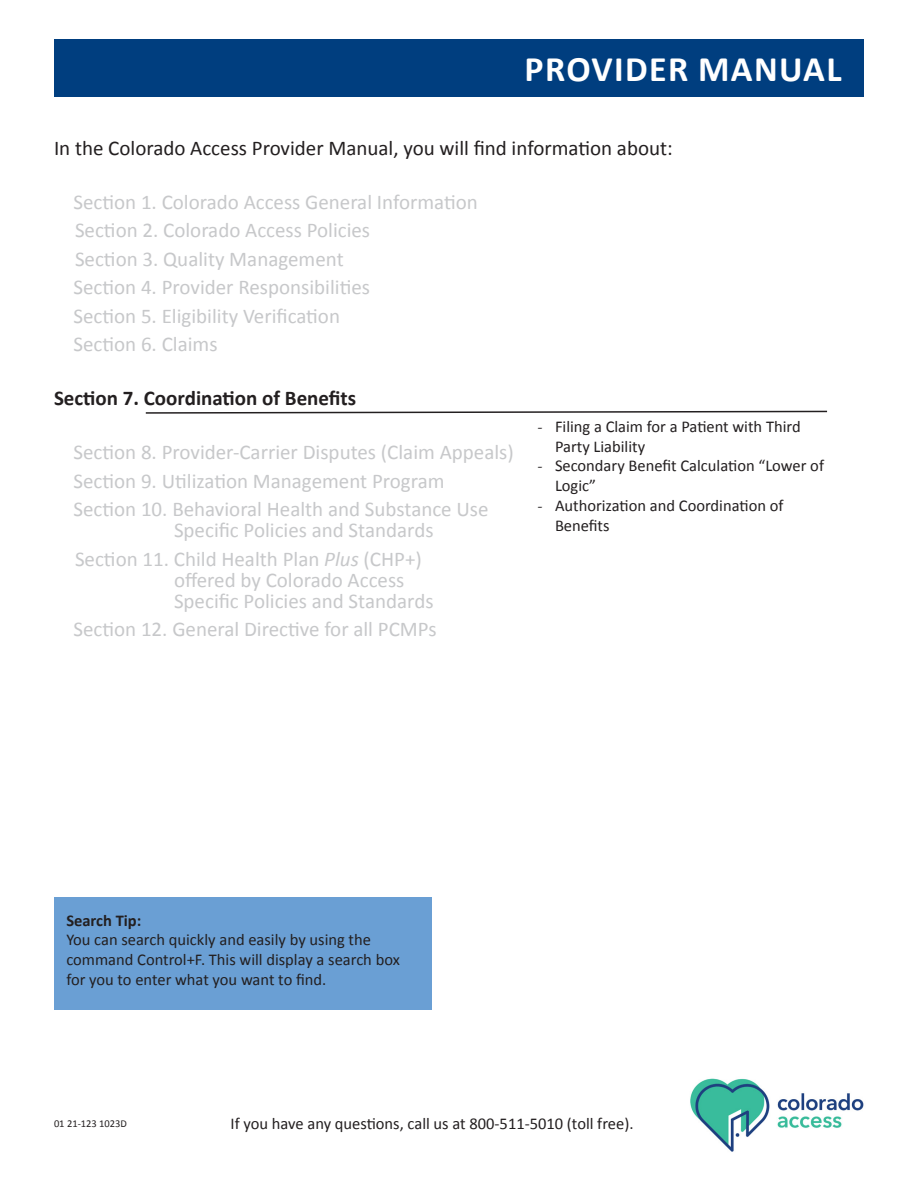
<style>
.page{position:relative;width:918px;height:1188px;background:#fff}
.page>*{position:absolute;margin:0;border:0;box-sizing:border-box;transform-origin:0 0}
.t1{font:700 36px "Calibri";letter-spacing:.04em;color:#fff}
.t2{font:21px/21px "Calibri";color:#c7c8ca}
.t3{font:21px "Calibri";color:#231f20}
.t4{font:700 21px "Calibri";color:#231f20}
.t5{font:16.5px/19.8px "Calibri";color:#231f20}
.t6{font:700 16.5px "Calibri";color:#231f20}
.t7{font:10.5px "Calibri";color:#231f20}
.s1{font-style:italic}
.s2{font-family:"Minion Pro"}
</style>
<div class="page">
<div style="left:54px;top:40px;width:810px;height:57px;background:#003e7f"></div>
<svg style="left:145px;top:410px;width:683px;height:4px"></svg>
<div style="left:54px;top:897px;width:378px;height:113px;background:#6a9fd4"></div>
<img style="left:690px;top:1078px;width:174px;height:74px">
<p class="t1" style="left:524px;top:47px;width:319px">PROVIDER MANUAL</p>
<p class="t3" style="left:54px;top:135px;width:620px">In the Colorado Access Provider Manual, you will find information about:</p>
<p class="t2" style="left:74px;top:190px;width:406px">Section 1. Colorado Access General Information</p>
<p class="t2" style="left:75px;top:219px;width:297px">Section 2. Colorado Access Policies</p>
<p class="t2" style="left:75px;top:247px;width:270px">Section 3. Quality Management</p>
<p class="t2" style="left:74px;top:276px;width:298px">Section 4. Provider Responsibilities</p>
<p class="t2" style="left:74px;top:304px;width:268px">Section 5. Eligibility Verification</p>
<p class="t2" style="left:74px;top:333px;width:146px">Section 6. Claims</p>
<p class="t4" style="left:54px;top:385px;width:304px">Section 7. Coordination of Benefits</p>
<p class="t2" style="left:74px;top:441px;width:442px">Section 8. Provider-Carrier Disputes (Claim Appeals)</p>
<p class="t2" style="left:74px;top:469px;width:373px">Section 9. Utilization Management Program</p>
<p class="t2" style="left:174px;top:498px;width:316px;text-indent:-100px">Section 10. Behavioral Health and Substance Use<br>Specific Policies and Standards</p>
<p class="t2" style="left:174px;top:547px;width:261px;text-indent:-99px">Section 11. Child Health Plan <span class="s1">Plus</span> (CHP+) offered by Colorado Access<br>Specific Policies and Standards</p>
<p class="t2" style="left:74px;top:618px;width:365px">Section 12. General Directive for all PCMPs</p>
<p class="t5" style="left:555px;top:416px;width:247px;text-indent:-18px"><span class="s2">-</span> Filing a Claim for a Patient with Third<br>Party Liability</p>
<p class="t5" style="left:555px;top:455px;width:271px;text-indent:-18px"><span class="s2">-</span> Secondary Benefit Calculation “Lower of<br>Logic”</p>
<p class="t5" style="left:555px;top:495px;width:230px;text-indent:-18px"><span class="s2">-</span> Authorization and Coordination of<br>Benefits</p>
<p class="t6" style="left:66px;top:910px;width:77px">Search Tip:</p>
<p class="t5" style="left:66px;top:929px;width:335px">You can search quickly and easily by using the command Control+F. This will display a search box for you to enter what you want to find.</p>
<p class="t7" style="left:54px;top:1117px;width:74px">01 21-123 1023D</p>
<p class="t5" style="left:231px;top:1113px;width:404px">If you have any questions, call us at 800-511-5010 (toll free).</p>
</div>
